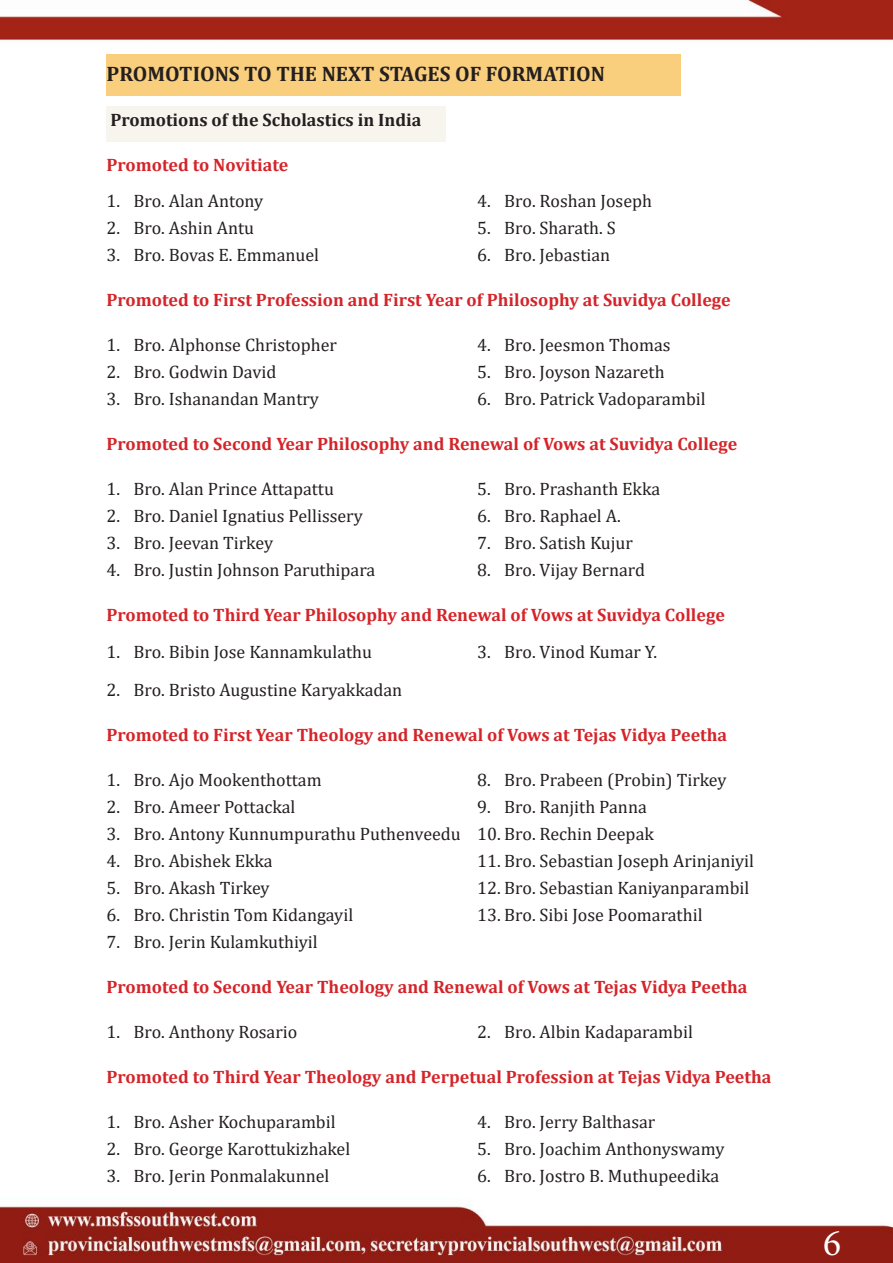
<style>
.page{position:relative;width:893px;height:1263px;background:#fff}
.page>*{position:absolute;margin:0;border:0;box-sizing:border-box;transform-origin:0 0}
.t1{font:37.5px "Minion Pro";color:#fff}
.t2{font:700 21px "Cambria";color:#241f1f}
.t3{font:18px "Cambria";color:#241f1f}
.t4{font:700 18px "Cambria";color:#d42429}
.t5{font:700 18px "Cambria";color:#241f1f}
</style>
<div class="page">
<img style="left:0;top:0;width:893px;height:1263px">
<div style="left:106px;top:106px;width:340px;height:35px;background:#f8f4ee"></div>
<div style="left:106px;top:54px;width:574px;height:41px;background:#f9ce7c"></div>
<p class="t2" style="left:106px;top:59px;width:500px">PROMOTIONS TO THE NEXT STAGES OF FORMATION</p>
<p class="t5" style="left:110px;top:107px;width:312px">Promotions of the Scholastics in India</p>
<p class="t4" style="left:106px;top:152px;width:183px">Promoted to Novitiate</p>
<p class="t3" style="left:106px;top:190px;width:158px">1. Bro. Alan Antony</p>
<p class="t3" style="left:106px;top:217px;width:149px">2. Bro. Ashin Antu</p>
<p class="t3" style="left:106px;top:244px;width:214px">3. Bro. Bovas E. Emmanuel</p>
<p class="t3" style="left:477px;top:190px;width:176px">4. Bro. Roshan Joseph</p>
<p class="t3" style="left:477px;top:217px;width:140px">5. Bro. Sharath. S</p>
<p class="t3" style="left:477px;top:244px;width:134px">6. Bro. Jebastian</p>
<p class="t4" style="left:106px;top:287px;width:626px">Promoted to First Profession and First Year of Philosophy at Suvidya College</p>
<p class="t3" style="left:106px;top:334px;width:232px">1. Bro. Alphonse Christopher</p>
<p class="t3" style="left:106px;top:361px;width:171px">2. Bro. Godwin David</p>
<p class="t3" style="left:106px;top:388px;width:214px">3. Bro. Ishanandan Mantry</p>
<p class="t3" style="left:477px;top:334px;width:195px">4. Bro. Jeesmon Thomas</p>
<p class="t3" style="left:477px;top:361px;width:189px">5. Bro. Joyson Nazareth</p>
<p class="t3" style="left:477px;top:388px;width:230px">6. Bro. Patrick Vadoparambil</p>
<p class="t4" style="left:106px;top:431px;width:632px">Promoted to Second Year Philosophy and Renewal of Vows at Suvidya College</p>
<p class="t3" style="left:106px;top:478px;width:229px">1. Bro. Alan Prince Attapattu</p>
<p class="t3" style="left:106px;top:505px;width:258px">2. Bro. Daniel Ignatius Pellissery</p>
<p class="t3" style="left:106px;top:532px;width:168px">3. Bro. Jeevan Tirkey</p>
<p class="t3" style="left:106px;top:559px;width:270px">4. Bro. Justin Johnson Paruthipara</p>
<p class="t3" style="left:477px;top:478px;width:184px">5. Bro. Prashanth Ekka</p>
<p class="t3" style="left:477px;top:505px;width:145px">6. Bro. Raphael A.</p>
<p class="t3" style="left:477px;top:532px;width:157px">7. Bro. Satish Kujur</p>
<p class="t3" style="left:477px;top:559px;width:169px">8. Bro. Vijay Bernard</p>
<p class="t4" style="left:106px;top:602px;width:620px">Promoted to Third Year Philosophy and Renewal of Vows at Suvidya College</p>
<p class="t3" style="left:106px;top:641px;width:267px">1. Bro. Bibin Jose Kannamkulathu</p>
<p class="t3" style="left:106px;top:679px;width:297px">2. Bro. Bristo Augustine Karyakkadan</p>
<p class="t3" style="left:477px;top:641px;width:181px">3. Bro. Vinod Kumar Y.</p>
<p class="t4" style="left:106px;top:722px;width:622px">Promoted to First Year Theology and Renewal of Vows at Tejas Vidya Peetha</p>
<p class="t3" style="left:106px;top:769px;width:217px">1. Bro. Ajo Mookenthottam</p>
<p class="t3" style="left:106px;top:796px;width:190px">2. Bro. Ameer Pottackal</p>
<p class="t3" style="left:106px;top:823px;width:356px">3. Bro. Antony Kunnumpurathu Puthenveedu</p>
<p class="t3" style="left:106px;top:850px;width:168px">4. Bro. Abishek Ekka</p>
<p class="t3" style="left:106px;top:877px;width:165px">5. Bro. Akash Tirkey</p>
<p class="t3" style="left:106px;top:904px;width:248px">6. Bro. Christin Tom Kidangayil</p>
<p class="t3" style="left:106px;top:931px;width:213px">7. Bro. Jerin Kulamkuthiyil</p>
<p class="t3" style="left:477px;top:769px;width:251px">8. Bro. Prabeen (Probin) Tirkey</p>
<p class="t3" style="left:477px;top:796px;width:171px">9. Bro. Ranjith Panna</p>
<p class="t3" style="left:477px;top:823px;width:178px">10. Bro. Rechin Deepak</p>
<p class="t3" style="left:477px;top:850px;width:278px">11. Bro. Sebastian Joseph Arinjaniyil</p>
<p class="t3" style="left:477px;top:877px;width:274px">12. Bro. Sebastian Kaniyanparambil</p>
<p class="t3" style="left:477px;top:904px;width:227px">13. Bro. Sibi Jose Poomarathil</p>
<p class="t4" style="left:106px;top:974px;width:643px">Promoted to Second Year Theology and Renewal of Vows at Tejas Vidya Peetha</p>
<p class="t3" style="left:106px;top:1021px;width:192px">1. Bro. Anthony Rosario</p>
<p class="t3" style="left:477px;top:1021px;width:217px">2. Bro. Albin Kadaparambil</p>
<p class="t4" style="left:106px;top:1064px;width:666px">Promoted to Third Year Theology and Perpetual Profession at Tejas Vidya Peetha</p>
<p class="t3" style="left:106px;top:1111px;width:231px">1. Bro. Asher Kochuparambil</p>
<p class="t3" style="left:106px;top:1138px;width:245px">2. Bro. George Karottukizhakel</p>
<p class="t3" style="left:106px;top:1165px;width:224px">3. Bro. Jerin Ponmalakunnel</p>
<p class="t3" style="left:477px;top:1111px;width:180px">4. Bro. Jerry Balthasar</p>
<p class="t3" style="left:477px;top:1138px;width:249px">5. Bro. Joachim Anthonyswamy</p>
<p class="t3" style="left:477px;top:1165px;width:243px">6. Bro. Jostro B. Muthupeedika</p>
<h1 class="t1" style="left:823px;top:1218px;width:19px">6</h1>
</div>
